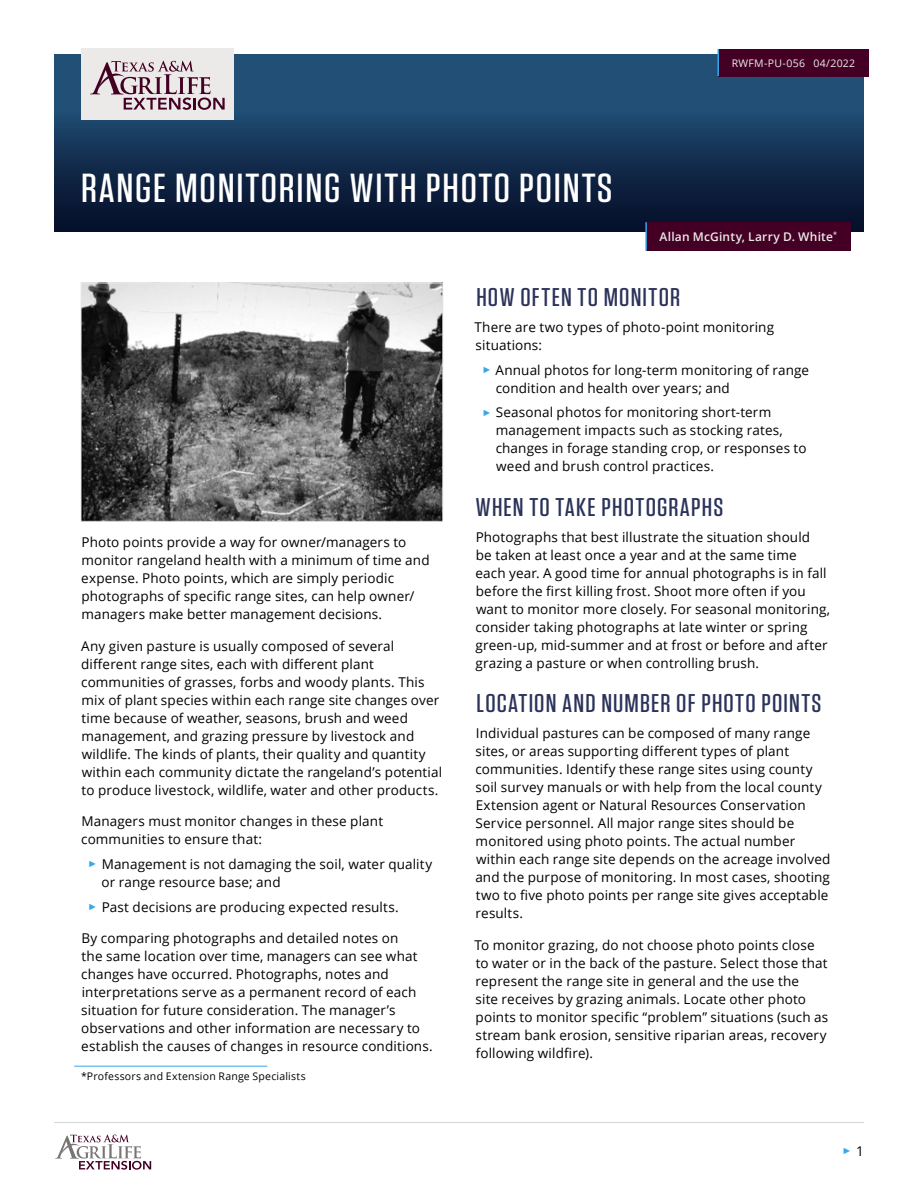
<style>
.page{position:relative;width:918px;height:1188px;background:#fff}
.page>*{position:absolute;margin:0;border:0;box-sizing:border-box;transform-origin:0 0}
.Title{font:500 40.5px "Tungsten";letter-spacing:.04em;color:#fff;scale:1.11 1}
.heading1{font:500 25.65px "Tungsten";letter-spacing:.04em;color:#2c335a;scale:1.11 1}
.Body{font:13.5px/18px "Open Sans";letter-spacing:.01em;color:#000}
.Bulleted_List_-_1_Co{font:13.5px/18px "Open Sans";letter-spacing:.01em;color:#000}
.Authors{font:600 12px "Open Sans";letter-spacing:.015em;color:#ebeae8}
.author_info{font:10.5px "Open Sans";letter-spacing:.02em;color:#000}
.t1{font:10.5px "Open Sans";letter-spacing:.025em;color:#ebeae8}
.t2{font:9px "Arial";color:#36a7e9}
.s1{font-family:"Arial";font-size:9px;color:#36a7e9}
.s2{font-family:"Open Sans";font-size:13.5px;color:#000}
</style>
<div class="page">
<hr style="left:54px;top:1122px;width:810px;height:1px;background:#d6d6d6">
<div style="left:54px;top:54px;width:810px;height:177px;background:#214f76"></div>
<div style="left:54px;top:112px;width:810px;height:119px;background:linear-gradient(to bottom,#1f496f,#040b25)"></div>
<div style="left:81px;top:49px;width:153px;height:71px;background:#ebeae8"></div>
<svg style="left:90px;top:61px;width:135px;height:49px"></svg>
<svg style="left:55px;top:1135px;width:96px;height:35px"></svg>
<div style="left:718px;top:49px;width:151px;height:27px;background:#440024"></div>
<hr style="left:717px;top:49px;width:2px;height:27px;background:#36a7e9">
<div style="left:646px;top:222px;width:204px;height:29px;background:#440024"></div>
<hr style="left:645px;top:222px;width:2px;height:29px;background:#36a7e9">
<hr style="left:74px;top:1066px;width:193px;height:1px;background:#36a7e9">
<img style="left:83px;top:285px;width:358px;height:235px">
<div style="left:81px;top:283px;width:362px;height:239px;border:1px solid #ebeae8"></div>
<p class="Title" style="left:81px;top:167px;width:480px">RANGE MONITORING WITH PHOTO POINTS</p>
<p class="t1" style="left:732px;top:56px;width:125px">RWFM-PU-056 04/2022</p>
<p class="Authors" style="left:660px;top:229px;width:179px">Allan McGinty, Larry D. White<sup>*</sup></p>
<p class="Body" style="left:81px;top:533px;width:350px">Photo points provide a way for owner/managers to monitor rangeland health with a minimum of time and expense. Photo points, which are simply periodic photographs of specific range sites, can help owner/ managers make better management decisions.</p>
<p class="Body" style="left:81px;top:636px;width:363px">Any given pasture is usually composed of several different range sites, each with different plant communities of grasses, forbs and woody plants. This mix of plant species within each range site changes over time because of weather, seasons, brush and weed management, and grazing pressure by livestock and wildlife. The kinds of plants, their quality and quantity within each community dictate the rangeland’s potential to produce livestock, wildlife, water and other products.</p>
<p class="Body" style="left:81px;top:812px;width:303px">Managers must monitor changes in these plant communities to ensure that:</p>
<p class="Bulleted_List_-_1_Co" style="left:101px;top:855px;width:332px;text-indent:-13px"><span class="s1">►</span> Management is not damaging the soil, water quality or range resource base; and</p>
<p class="Bulleted_List_-_1_Co" style="left:88px;top:897px;width:312px"><span class="s1">►</span> Past decisions are producing expected results.</p>
<p class="Body" style="left:81px;top:929px;width:353px">By comparing photographs and detailed notes on<br>the same location over time, managers can see what changes have occurred. Photographs, notes and interpretations serve as a permanent record of each situation for future consideration. The manager’s observations and other information are necessary to establish the causes of changes in resource conditions.</p>
<p class="author_info" style="left:81px;top:1069px;width:226px">*Professors and Extension Range Specialists</p>
<h1 class="heading1" style="left:476px;top:283px;width:185px">HOW OFTEN TO MONITOR</h1>
<p class="Body" style="left:474px;top:318px;width:301px">There are two types of photo-point monitoring situations:</p>
<p class="Bulleted_List_-_1_Co" style="left:496px;top:360px;width:315px;text-indent:-13px"><span class="s1">►</span> Annual photos for long-term monitoring of range condition and health over years; and</p>
<p class="Bulleted_List_-_1_Co" style="left:496px;top:403px;width:312px;text-indent:-13px"><span class="s1">►</span> Seasonal photos for monitoring short-term management impacts such as stocking rates, changes in forage standing crop, or responses to weed and brush control practices.</p>
<h1 class="heading1" style="left:475px;top:493px;width:225px">WHEN TO TAKE PHOTOGRAPHS</h1>
<p class="Body" style="left:475px;top:528px;width:356px">Photographs that best illustrate the situation should<br>be taken at least once a year and at the same time<br>each year. A good time for annual photographs is in fall before the first killing frost. Shoot more often if you want to monitor more closely. For seasonal monitoring, consider taking photographs at late winter or spring green-up, mid-summer and at frost or before and after grazing a pasture or when controlling brush.</p>
<h1 class="heading1" style="left:476px;top:690px;width:312px">LOCATION AND NUMBER OF PHOTO POINTS</h1>
<p class="Body" style="left:475px;top:724px;width:357px">Individual pastures can be composed of many range sites, or areas supporting different types of plant communities. Identify these range sites using county soil survey manuals or with help from the local county Extension agent or Natural Resources Conservation Service personnel. All major range sites should be monitored using photo points. The actual number within each range site depends on the acreage involved and the purpose of monitoring. In most cases, shooting two to five photo points per range site gives acceptable results.</p>
<p class="Body" style="left:474px;top:936px;width:355px">To monitor grazing, do not choose photo points close to water or in the back of the pasture. Select those that represent the range site in general and the use the<br>site receives by grazing animals. Locate other photo points to monitor specific “problem” situations (such as stream bank erosion, sensitive riparian areas, recovery following wildfire).</p>
<p class="t2" style="left:843px;top:1145px;width:23px">► <span class="s2">1</span></p>
</div>
